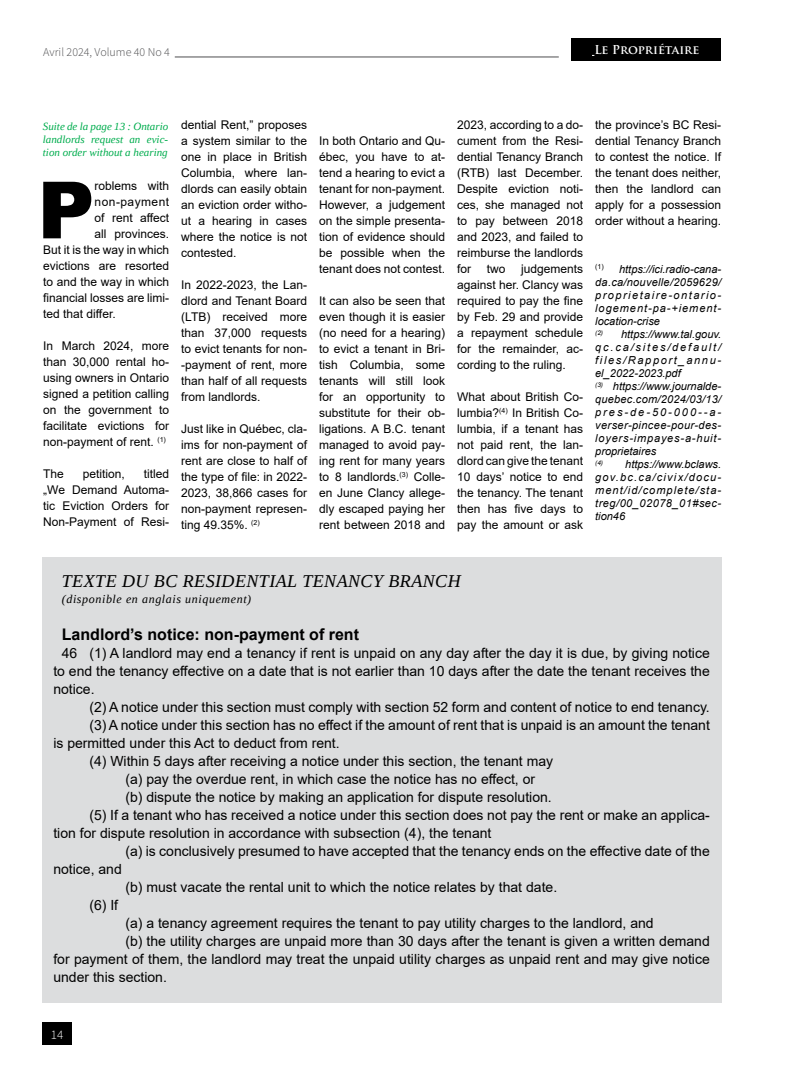
<style>
.page{position:relative;width:792px;height:1080px;background:#fff}
.page>*{position:absolute;margin:0;border:0;box-sizing:border-box;transform-origin:0 0}
.t1{font:900 79.1px "Arial";color:#000}
.t2{font:italic 18px "Liberation Serif";letter-spacing:.025em;color:#000}
.t3{font:700 16px "Arial";color:#000}
.t4{font:14px/18px "Arial";color:#000;text-align:justify}
.t5{font:300 13px "Source Sans Pro";color:#fff}
.t6{font:12px/16px "Arial";color:#000;text-align:justify}
.t7{font:italic 12px "Liberation Serif";letter-spacing:.05em;color:#000}
.t8{font:300 12px "Source Sans Pro";color:#4d4d4f}
.t9{font:700 12px "Trajan Pro";color:#fff}
.t10{font:italic 11px/13px "Arial";letter-spacing:.035em;color:#000}
.t11{font:italic 11px/13px "Liberation Serif";color:#00ad4e;text-align:justify}
</style>
<div class="page">
<div style="left:42px;top:557px;width:679px;height:446px;background:#dcddde"></div>
<hr style="left:175px;top:57px;width:384px;height:1px;background:#4d4d4f">
<div style="left:42px;top:1023px;width:30px;height:22px;background:#000"></div>
<div style="left:571px;top:39px;width:150px;height:22px;background:#000"></div>
<p class="t8" style="left:43px;top:44px;width:128px">Avril 2024, Volume 40 No 4</p>
<p class="t9" style="left:594px;top:42px;width:107px">Le Propriétaire</p>
<p class="t11" style="left:43px;top:120px;width:127px">Suite de la page 13 : Ontario landlords request an evic&shy;tion order without a hearing</p>
<h1 class="t1" style="left:38px;top:153px;width:59px">P</h1>
<p class="t6" style="left:95px;top:178px;width:76px">roblems with</p>
<p class="t6" style="left:95px;top:194px;width:76px">non-payment</p>
<p class="t6" style="left:95px;top:210px;width:76px">of rent affect</p>
<p class="t6" style="left:95px;top:226px;width:76px">all provinces.</p>
<p class="t6" style="left:43px;top:242px;width:127px">But it is the way in which</p>
<p class="t6" style="left:43px;top:258px;width:127px">evictions are resorted</p>
<p class="t6" style="left:43px;top:274px;width:127px">to and the way in which</p>
<p class="t6" style="left:43px;top:290px;width:127px">financial losses are limi-</p>
<p class="t6" style="left:43px;top:306px;width:74px">ted that differ.</p>
<p class="t6" style="left:43px;top:338px;width:128px">In March 2024, more than 30,000 rental ho&shy;using owners in Ontario signed a petition calling on the government to facilitate evictions for non-payment of rent. <sup>(1)</sup></p>
<p class="t6" style="left:43px;top:466px;width:22px">The</p>
<p class="t6" style="left:83px;top:466px;width:44px">petition,</p>
<p class="t6" style="left:43px;top:466px;width:128px;text-indent:101px">titled „We Demand Automa&shy;tic Eviction Orders for Non-Payment of Resi-</p>
<p class="t6" style="left:181px;top:117px;width:127px">dential Rent,” proposes a system similar to the one in place in British Columbia, where lan&shy;dlords can easily obtain an eviction order witho&shy;ut a hearing in cases where the notice is not contested.</p>
<p class="t6" style="left:181px;top:277px;width:127px">In 2022-2023, the Lan&shy;dlord and Tenant Board (LTB) received more than 37,000 requests to evict tenants for non--payment of rent, more than half of all requests from landlords.</p>
<p class="t6" style="left:181px;top:421px;width:128px">Just like in Québec, cla&shy;ims for non-payment of rent are close to half of the type of file: in 2022- 2023, 38,866 cases for non-payment represen&shy;ting 49.35%. <sup>(2)</sup></p>
<p class="t6" style="left:319px;top:133px;width:127px">In both Ontario and Qu&shy;ébec, you have to at&shy;tend a hearing to evict a tenant for non-payment.<br>However, a judgement on the simple presenta&shy;tion of evidence should be possible when the tenant does not contest.</p>
<p class="t6" style="left:319px;top:293px;width:128px">It can also be seen that even though it is easier (no need for a hearing) to evict a tenant in Bri&shy;tish Columbia, some tenants will still look for an opportunity to substitute for their ob&shy;ligations. A B.C. tenant managed to avoid pay&shy;ing rent for many years to 8 landlords.<sup>(3)</sup> Colle&shy;en June Clancy allege&shy;dly escaped paying her rent between 2018 and</p>
<p class="t6" style="left:457px;top:117px;width:127px">2023, according to a do&shy;cument from the Resi&shy;dential Tenancy Branch (RTB) last December.<br>Despite eviction noti&shy;ces, she managed not to pay between 2018 and 2023, and failed to reimburse the landlords for</p>
<p class="t6" style="left:457px;top:261px;width:127px;text-indent:64px">judgements against her. Clancy was required to pay the fine by Feb. 29 and provide a repayment schedule for the remainder, ac&shy;cording to the ruling.</p>
<p class="t6" style="left:457px;top:389px;width:128px">What about British Co&shy;lumbia?<sup>(4)</sup> In British Co&shy;lumbia, if a tenant has not paid rent, the lan&shy;dlord can give the tenant 10 days’ notice to end the tenancy. The tenant then has five days to pay the amount or ask</p>
<p class="t6" style="left:487px;top:261px;width:20px">two</p>
<p class="t6" style="left:595px;top:117px;width:128px">the province’s BC Resi&shy;dential Tenancy Branch to contest the notice. If the tenant does neither, then the landlord can apply for a possession order without a hearing.</p>
<p class="t10" style="left:595px;top:263px;width:128px"><sup>(1)</sup> https://ici.radio-cana&shy;da.ca/nouvelle/2059629/ proprietaire-ontario&shy;logement-pa-+iement&shy;location-crise<br><sup>(2)</sup> https://www.tal.gouv. qc.ca/sites/default/ files/Rapport_annu&shy;el_2022-2023.pdf<br><sup>(3)</sup> https://www.journalde&shy;quebec.com/2024/03/13/ pres-de-50-000--a&shy;verser-pincee-pour-des&shy;loyers-impayes-a-huit&shy;proprietaires<br><sup>(4)</sup> https://www.bclaws. gov.bc.ca/civix/docu&shy;ment/id/complete/sta&shy;treg/00_02078_01#sec&shy;tion46</p>
<h2 class="t2" style="left:62px;top:569px;width:388px">Texte du BC Residential Tenanc y Branch</h2>
<p class="t7" style="left:62px;top:591px;width:191px">(disponible en anglais uniquement)</p>
<h3 class="t3" style="left:62px;top:623px;width:299px">Landlord’s notice: non-payment of rent</h3>
<p class="t4" style="left:53px;top:644px;width:658px;text-indent:8px">46 (1) A landlord may end a tenancy if rent is unpaid on any day after the day it is due, by giving notice to end the tenancy effective on a date that is not earlier than 10 days after the date the tenant receives the notice.</p>
<p class="t4" style="left:89px;top:698px;width:622px">(2) A notice under this section must comply with section 52 form and content of notice to end tenancy.</p>
<p class="t4" style="left:89px;top:716px;width:622px">(3) A notice under this section has no effect if the amount of rent that is unpaid is an amount the tenant</p>
<p class="t4" style="left:53px;top:734px;width:288px">is permitted under this Act to deduct from rent.</p>
<p class="t4" style="left:89px;top:752px;width:465px">(4) Within 5 days after receiving a notice under this section, the tenant may</p>
<p class="t4" style="left:125px;top:770px;width:411px">(a) pay the overdue rent, in which case the notice has no effect, or</p>
<p class="t4" style="left:125px;top:788px;width:428px">(b) dispute the notice by making an application for dispute resolution.</p>
<p class="t4" style="left:89px;top:806px;width:622px">(5) If a tenant who has received a notice under this section does not pay the rent or make an applica-</p>
<p class="t4" style="left:53px;top:824px;width:440px">tion for dispute resolution in accordance with subsection (4), the tenant</p>
<p class="t4" style="left:125px;top:842px;width:586px">(a) is conclusively presumed to have accepted that the tenancy ends on the effective date of the</p>
<p class="t4" style="left:53px;top:860px;width:70px">notice, and</p>
<p class="t4" style="left:125px;top:878px;width:433px">(b) must vacate the rental unit to which the notice relates by that date.</p>
<p class="t4" style="left:89px;top:896px;width:31px">(6) If</p>
<p class="t4" style="left:125px;top:914px;width:530px">(a) a tenancy agreement requires the tenant to pay utility charges to the landlord, and</p>
<p class="t4" style="left:125px;top:932px;width:586px">(b) the utility charges are unpaid more than 30 days after the tenant is given a written demand</p>
<p class="t4" style="left:53px;top:950px;width:658px">for payment of them, the landlord may treat the unpaid utility charges as unpaid rent and may give notice</p>
<p class="t4" style="left:53px;top:968px;width:115px">under this section.</p>
<p class="t5" style="left:51px;top:1027px;width:14px">14</p>
</div>
